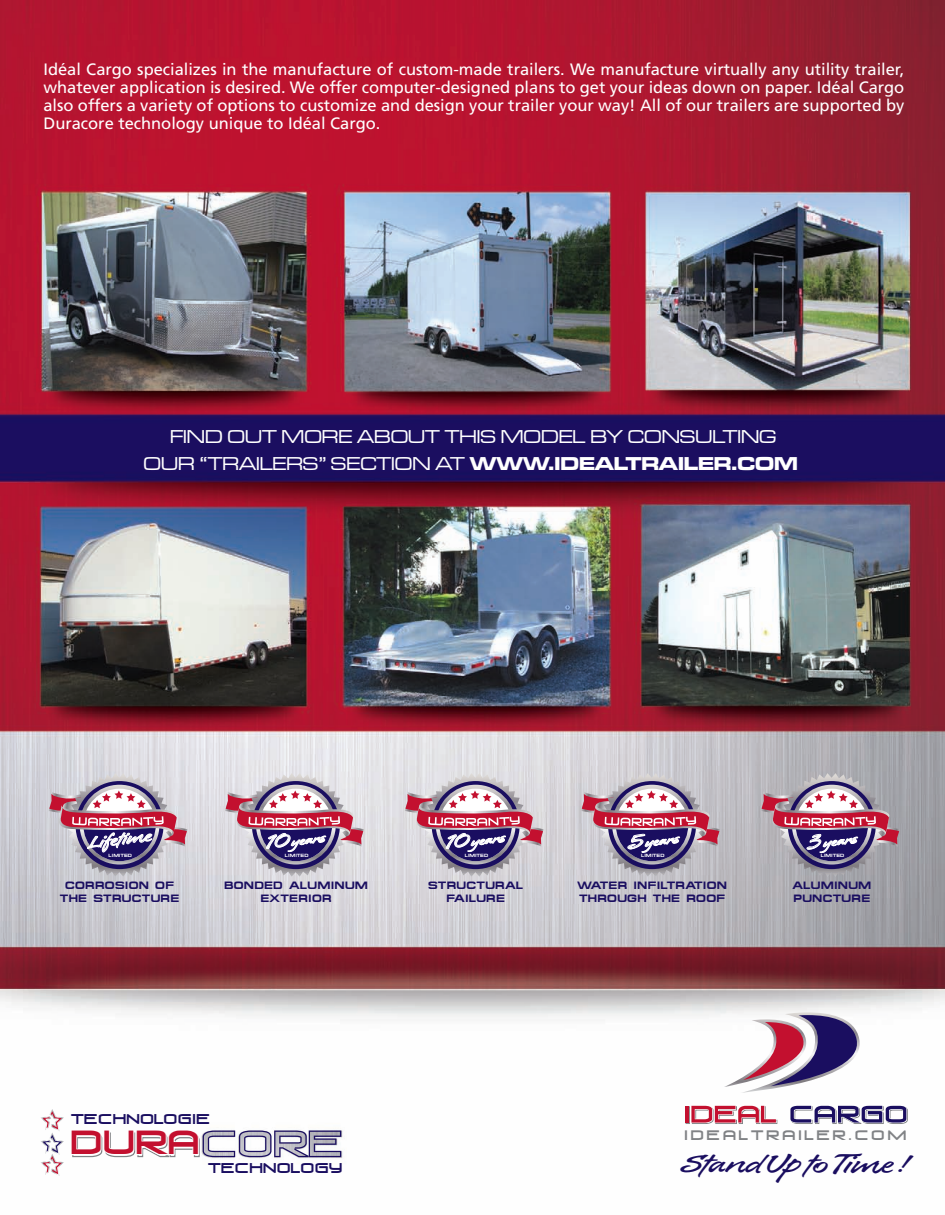
<style>
.page{position:relative;width:945px;height:1215px;background:#fff}
.page>*{position:absolute;margin:0;border:0;box-sizing:border-box;transform-origin:0 0}
.t1{font:31.65px "Venus Rising";color:#c3102f}
.t2{font:26.7px "Pronto";color:#1a0e60}
.t3{font:19.35px/27px "Microgramma D Medi Exte";color:#fff;text-align:center}
.t4{font:16.5px/18px "Frutiger LT Std";color:#fff;text-align:justify}
.t5{font:16.2px "Pronto";color:#fff}
.t6{font:13.5px "Venus Rising";color:#1a0e60}
.t7{font:13.05px "Venus Rising";letter-spacing:.2em;color:#808285}
.t8{font:12.3px "Pronto";color:#fff}
.t9{font:700 10.8px/12.9px "Micro Extended";letter-spacing:.025em;color:#1a0e60;text-align:center}
.t10{font:700 4.65px "Micro Extended";letter-spacing:-.005em;color:#fff}
.s1{font-family:"Microgramma D Bold Exte"}
.s2{font-size:19.95px}
</style>
<div class="page">
<img style="left:0;top:0;width:945px;height:1124px">
<img style="left:195px;top:1115px;width:151px;height:43px">
<svg style="left:72px;top:1129px;width:269px;height:29px"></svg>
<svg style="left:40px;top:1109px;width:24px;height:67px"></svg>
<svg style="left:49px;top:773px;width:139px;height:104px;background:#b298ac"></svg>
<svg style="left:581px;top:773px;width:139px;height:104px;background:#ac92a6"></svg>
<svg style="left:761px;top:773px;width:139px;height:104px;background:#a0869a"></svg>
<svg style="left:225px;top:773px;width:139px;height:104px;background:#b69baf"></svg>
<svg style="left:405px;top:773px;width:139px;height:104px;background:#b399ad"></svg>
<svg style="left:724px;top:1012px;width:144px;height:81px"></svg>
<div style="left:686px;top:1106px;width:4px;height:18px;border:1px solid #808285"></div>
<div style="left:685px;top:1105px;width:4px;height:18px;border:1px solid #fff"></div>
<svg style="left:790px;top:1105px;width:118px;height:19px"></svg>
<hr style="left:685px;top:1106px;width:3px;height:17px;background:#c3102f">
<svg style="left:691px;top:1105px;width:87px;height:19px"></svg>
<p class="t4" style="left:44px;top:61px;width:862px">Idéal Cargo specializes in the manufacture of custom-made trailers. We manufacture virtually any utility trailer, whatever application is desired. We offer computer-designed plans to get your ideas down on paper. Idéal Cargo also offers a variety of options to customize and design your trailer your way! All of our trailers are supported by Duracore technology unique to Idéal Cargo.</p>
<p class="t3" style="left:144px;top:422px;width:656px">FIND OUT MORE ABOUT THIS MODEL BY CONSULTING<br>OUR “TRAILERS” SECTION AT <span class="s1">WWW.IDEALTRAILER.COM</span></p>
<p class="t5" style="left:87px;top:833px;width:66px;rotate:-7deg">Lifetime</p>
<p class="t10" style="left:109px;top:853px;width:25px">LIMITED</p>
<p class="t8" style="left:265px;top:837px;width:61px;rotate:-7deg"><span class="s2">10</span> years</p>
<p class="t10" style="left:285px;top:853px;width:25px">LIMITED</p>
<p class="t8" style="left:445px;top:837px;width:61px;rotate:-7deg"><span class="s2">10</span> years</p>
<p class="t10" style="left:465px;top:853px;width:25px">LIMITED</p>
<p class="t8" style="left:628px;top:837px;width:52px;rotate:-7deg"><span class="s2">5</span> years</p>
<p class="t10" style="left:641px;top:853px;width:25px">LIMITED</p>
<p class="t8" style="left:807px;top:837px;width:50px;rotate:-7deg"><span class="s2">3</span> years</p>
<p class="t10" style="left:821px;top:853px;width:25px">LIMITED</p>
<p class="t9" style="left:60px;top:879px;width:121px">CORROSION OF<br>THE STRUCTURE</p>
<p class="t9" style="left:224px;top:879px;width:145px">BONDED ALUMINUM<br>EXTERIOR</p>
<p class="t9" style="left:428px;top:879px;width:97px">STRUCTURAL<br>FAILURE</p>
<p class="t9" style="left:577px;top:879px;width:152px;text-align:left">WATER INFILTRATION<br>THROUGH THE ROOF</p>
<p class="t9" style="left:792px;top:879px;width:80px;text-align:left">ALUMINUM<br>PUNCTURE</p>
<p class="t6" style="left:71px;top:1112px;width:141px">TECHNOLOGIE</p>
<p class="t6" style="left:208px;top:1162px;width:136px">TECHNOLOGY</p>
<h1 class="t1" style="left:70px;top:1127px;width:132px">DURA</h1>
<p class="t7" style="left:684px;top:1129px;width:224px">IDEALTRAILER.COM</p>
<h2 class="t2" style="left:680px;top:1147px;width:228px">Stand Up to Time !</h2>
</div>
